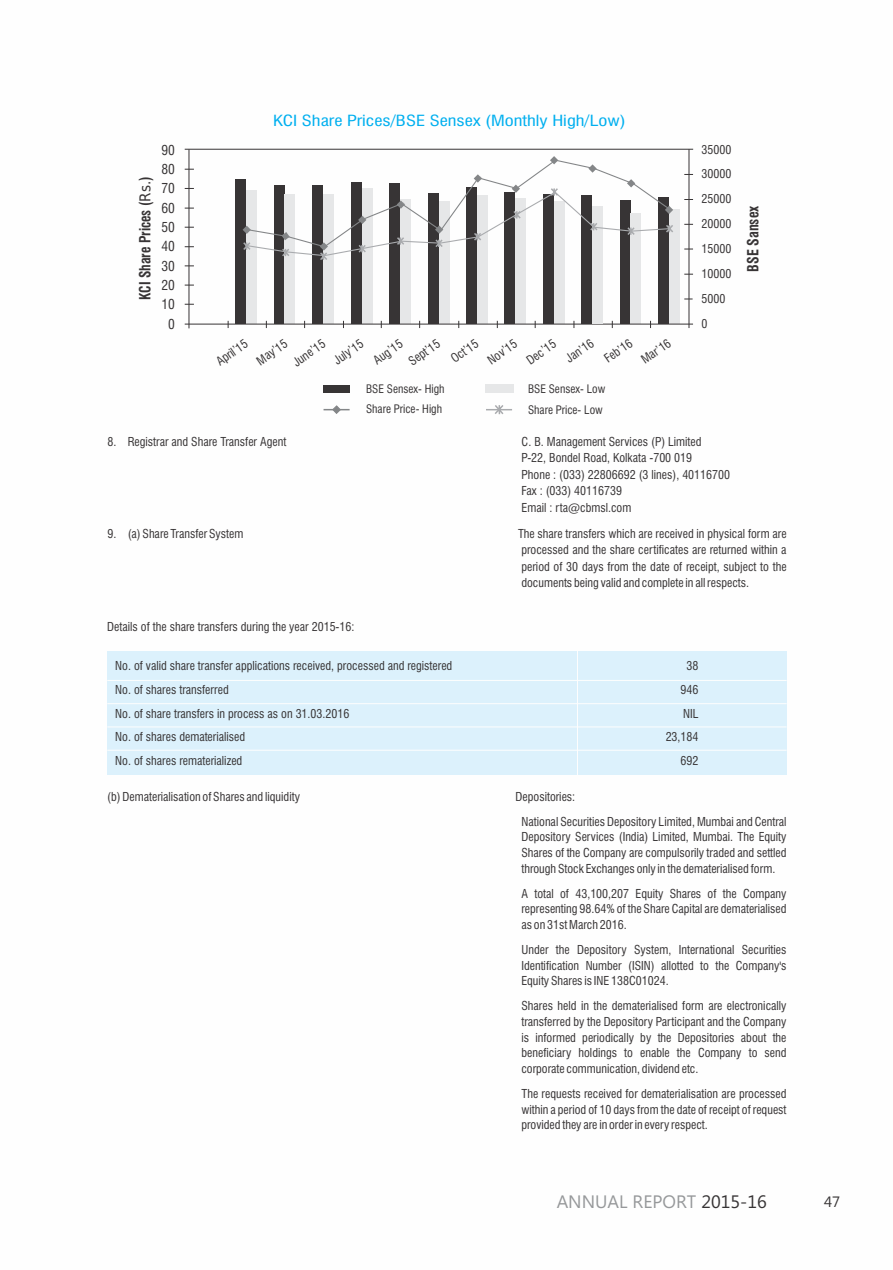
<style>
.page{position:relative;width:893px;height:1270px;background:#fff}
.page>*{position:absolute;margin:0;border:0;box-sizing:border-box;transform-origin:0 0}
.t1{font:18px "Ebrima";color:#96989a}
.t2{font:condensed 15px "Swiss 721 BT";color:#00afef;scale:1.24 1}
.t3{font:700 condensed 15px "Swiss 721 BT";color:#373435;scale:.9 1}
.t4{font:700 condensed 15px "Swiss 721 BT";color:#373435;scale:.93 1}
.t5{font:15px "Ebrima";color:#373435}
.t6{font:condensed 13.5px/19.4px "Swiss 721 BT";color:#373435;text-align:center}
.t7{font:condensed 12px/15.8px "Swiss 721 BT";color:#373435;text-align:justify}
.t8{font:condensed 11.4px/20.5px "Swiss 721 BT";color:#373435}
.s1{font-family:"Rupee Foradian";font-weight:400;font-stretch:normal}
.s2{color:#373435}
</style>
<div class="page">
<div style="left:235px;top:179px;width:11px;height:144px;background:#373435"></div>
<div style="left:246px;top:191px;width:11px;height:132px;background:#e6e7e8"></div>
<div style="left:274px;top:185px;width:10px;height:138px;background:#373435"></div>
<div style="left:284px;top:194px;width:11px;height:129px;background:#e6e7e8"></div>
<div style="left:312px;top:185px;width:11px;height:138px;background:#373435"></div>
<div style="left:323px;top:194px;width:11px;height:129px;background:#e6e7e8"></div>
<div style="left:351px;top:182px;width:11px;height:141px;background:#373435"></div>
<div style="left:362px;top:188px;width:11px;height:135px;background:#e6e7e8"></div>
<div style="left:389px;top:183px;width:11px;height:140px;background:#373435"></div>
<div style="left:324px;top:385px;width:26px;height:7px;background:#373435"></div>
<div style="left:485px;top:384px;width:28px;height:9px;background:#e6e7e8"></div>
<svg style="left:323px;top:405px;width:26px;height:9px"></svg>
<svg style="left:486px;top:405px;width:26px;height:10px"></svg>
<div style="left:400px;top:199px;width:11px;height:124px;background:#e6e7e8"></div>
<div style="left:428px;top:193px;width:11px;height:130px;background:#373435"></div>
<div style="left:439px;top:201px;width:10px;height:122px;background:#e6e7e8"></div>
<div style="left:466px;top:187px;width:11px;height:136px;background:#373435"></div>
<div style="left:477px;top:195px;width:11px;height:128px;background:#e6e7e8"></div>
<div style="left:504px;top:192px;width:11px;height:131px;background:#373435"></div>
<div style="left:515px;top:198px;width:11px;height:125px;background:#e6e7e8"></div>
<div style="left:543px;top:194px;width:11px;height:129px;background:#373435"></div>
<div style="left:554px;top:201px;width:11px;height:122px;background:#e6e7e8"></div>
<div style="left:581px;top:195px;width:11px;height:128px;background:#373435"></div>
<div style="left:619px;top:200px;width:11px;height:123px;background:#373435"></div>
<div style="left:630px;top:213px;width:11px;height:110px;background:#e6e7e8"></div>
<div style="left:658px;top:197px;width:11px;height:126px;background:#373435"></div>
<div style="left:669px;top:210px;width:10px;height:113px;background:#e6e7e8"></div>
<hr style="left:188px;top:149px;width:1px;height:179px;background:#373435">
<hr style="left:185px;top:324px;width:508px;height:1px;background:#373435">
<hr style="left:688px;top:149px;width:1px;height:179px;background:#373435">
<div style="left:592px;top:206px;width:11px;height:117px;background:#e6e7e8"></div>
<svg style="left:242px;top:156px;width:432px;height:106px"></svg>
<hr style="left:185px;top:149px;width:508px;height:1px;background:#373435">
<div style="left:107px;top:651px;width:679px;height:123px;background:#dcf1fc"></div>
<hr style="left:107px;top:680px;width:679px;height:1px;background:#fefefe">
<hr style="left:577px;top:650px;width:1px;height:128px;background:#fefefe">
<hr style="left:107px;top:703px;width:679px;height:1px;background:#fefefe">
<hr style="left:107px;top:726px;width:679px;height:1px;background:#fefefe">
<hr style="left:107px;top:749px;width:679px;height:1px;background:#fefefe">
<p class="t3" style="left:139px;top:300px;width:139px;rotate:-90deg">KCI Share Prices (<span class="s1">Rs.</span>)</p>
<p class="t2" style="left:273px;top:114px;width:286px">KCI Share Prices/BSE Sensex (Monthly High/Low)</p>
<p class="t6" style="left:161px;top:141px;width:15px">90<br>80<br>70<br>60<br>50<br>40<br>30<br>20<br>10<br>0</p>
<p class="t7" style="left:701px;top:138px;width:31px;line-height:24.9px;text-align:left">35000<br>30000<br>25000<br>20000<br>15000<br>10000<br>5000<br>0</p>
<p class="t7" style="left:214px;top:357px;width:37px;rotate:-35deg">April’15</p>
<p class="t7" style="left:254px;top:356px;width:36px;rotate:-35deg">May’15</p>
<p class="t7" style="left:290px;top:358px;width:38px;rotate:-35deg">June’15</p>
<p class="t7" style="left:331px;top:356px;width:35px;rotate:-35deg">July’15</p>
<p class="t7" style="left:371px;top:355px;width:34px;rotate:-35deg">Aug’15</p>
<p class="t7" style="left:406px;top:357px;width:37px;rotate:-35deg">Sept’15</p>
<p class="t7" style="left:448px;top:354px;width:32px;rotate:-35deg">Oct’15</p>
<p class="t7" style="left:485px;top:355px;width:34px;rotate:-35deg">Nov’15</p>
<p class="t7" style="left:524px;top:355px;width:34px;rotate:-35deg">Dec’15</p>
<p class="t7" style="left:563px;top:354px;width:32px;rotate:-35deg">Jan’16</p>
<p class="t7" style="left:624px;top:334px;width:35px;line-height:22px;text-indent:-29px;rotate:-35deg">Feb’16<br>Mar’16</p>
<p class="t8" style="left:366px;top:380px;width:80px;line-height:19.6px">BSE Sensex- High<br>Share Price- High</p>
<p class="t8" style="left:528px;top:380px;width:79px">BSE Sensex- Low<br>Share Price- Low</p>
<p class="t4" style="left:747px;top:271px;width:72px;rotate:-90deg">BSE Sansex</p>
<p class="t7" style="left:107px;top:434px;width:180px">8. Registrar and Share Transfer Agent</p>
<p class="t7" style="left:521px;top:434px;width:210px;line-height:16.5px;text-align:left">C. B. Management Services (P) Limited<br>P-22, Bondel Road, Kolkata -700 019<br>Phone : (033) 22806692 (3 lines), 40116700<br>Fax : (033) 40116739<br>Email : rta@cbmsl.com</p>
<p class="t7" style="left:107px;top:526px;width:137px">9. (a) Share Transfer System</p>
<p class="t7" style="left:518px;top:526px;width:270px;line-height:16.5px">The share transfers which are received in physical form are processed and the share certificates are returned within a period of 30 days from the date of receipt, subject to the documents being valid and complete in all respects.</p>
<p class="t7" style="left:107px;top:619px;width:249px">Details of the share transfers during the year 2015-16:</p>
<p class="t7" style="left:115px;top:659px;width:338px">No. of valid share transfer applications received, processed and registered</p>
<p class="t7" style="left:686px;top:659px;width:13px">38</p>
<p class="t7" style="left:115px;top:682px;width:115px">No. of shares transferred</p>
<p class="t7" style="left:680px;top:682px;width:19px">946</p>
<p class="t7" style="left:115px;top:706px;width:236px">No. of share transfers in process as on 31.03.2016</p>
<p class="t7" style="left:683px;top:706px;width:17px">NIL</p>
<p class="t7" style="left:115px;top:730px;width:131px">No. of shares dematerialised</p>
<p class="t7" style="left:665px;top:730px;width:34px">23,184</p>
<p class="t7" style="left:115px;top:754px;width:128px">No. of shares rematerialized</p>
<p class="t7" style="left:680px;top:754px;width:19px">692</p>
<p class="t7" style="left:107px;top:790px;width:194px">(b) Dematerialisation of Shares and liquidity</p>
<p class="t7" style="left:521px;top:785px;width:266px;line-height:24.5px;text-indent:-6px">Depositories:<br>National Securities Depository Limited, Mumbai and Central</p>
<p class="t7" style="left:521px;top:830px;width:267px">Depository Services (India) Limited, Mumbai. The Equity Shares of the Company are compulsorily traded and settled through Stock Exchanges only in the dematerialised form.</p>
<p class="t7" style="left:521px;top:886px;width:267px">A total of 43,100,207 Equity Shares of the Company representing 98.64% of the Share Capital are dematerialised as on 31st March 2016.</p>
<p class="t7" style="left:521px;top:942px;width:267px">Under the Depository System, International Securities Identification Number (ISIN) allotted to the Company's Equity Shares is INE 138C01024.</p>
<p class="t7" style="left:521px;top:998px;width:267px">Shares held in the dematerialised form are electronically transferred by the Depository Participant and the Company is informed periodically by the Depositories about the beneficiary holdings to enable the Company to send corporate communication, dividend etc.</p>
<p class="t7" style="left:521px;top:1086px;width:267px">The requests received for dematerialisation are processed within a period of 10 days from the date of receipt of request provided they are in order in every respect.</p>
<h1 class="t1" style="left:556px;top:1194px;width:211px">ANNUAL REPORT <span class="s2">2015-16</span></h1>
<p class="t5" style="left:824px;top:1195px;width:18px">47</p>
</div>
